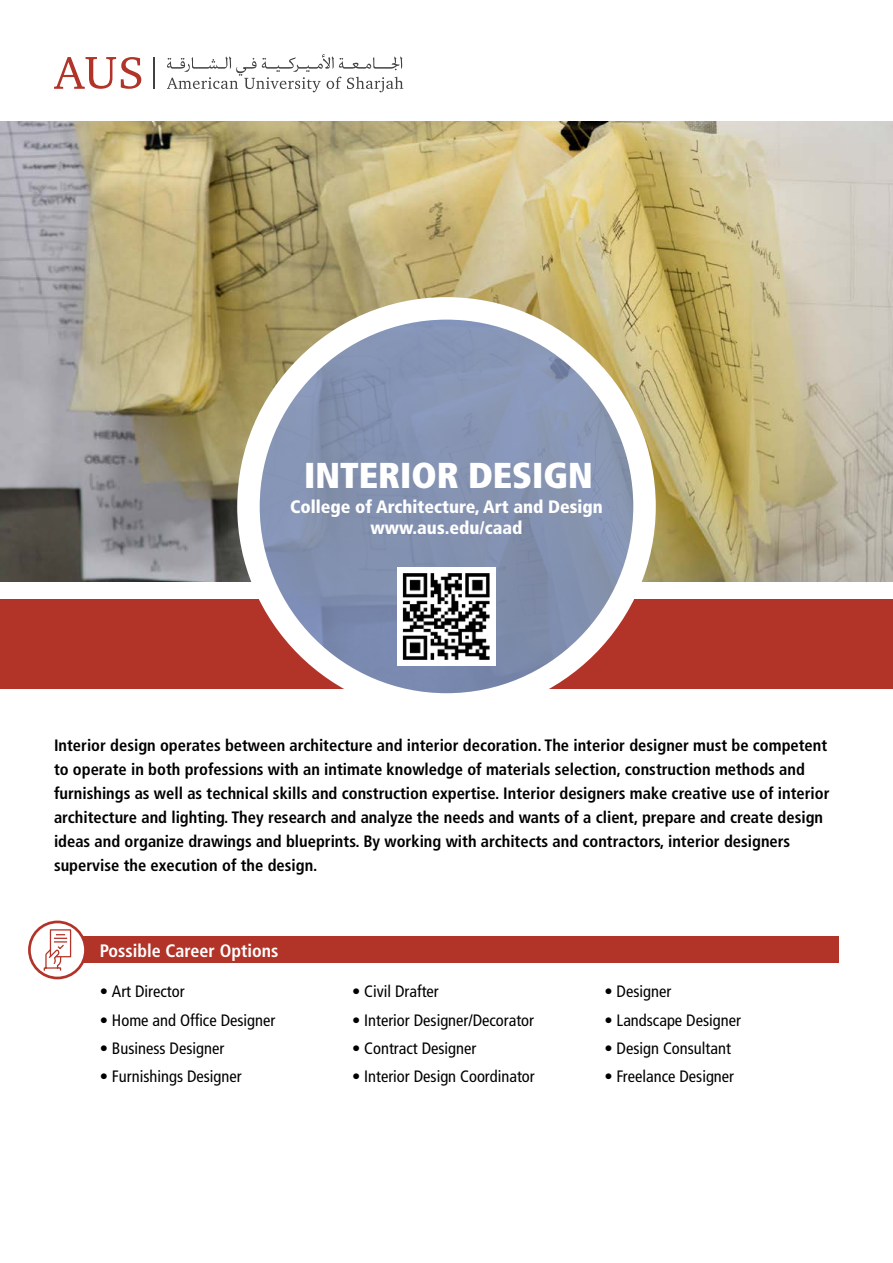
<style>
.page{position:relative;width:893px;height:1263px;background:#fff}
.page>*{position:absolute;margin:0;border:0;box-sizing:border-box;transform-origin:0 0}
.t1{font:900 condensed 36px "Frutiger";color:#fff}
.t2{font:900 condensed 18px/21.6px "Frutiger";color:#fff;text-align:center}
.t3{font:700 condensed 18px "Frutiger";color:#fff}
.t4{font:700 condensed 16.5px/24px "Frutiger";color:#000}
.t5{font:condensed 16.5px "Frutiger";color:#000}
</style>
<div class="page">
<div style="left:0;top:600px;width:893px;height:89px;background:#b23428"></div>
<img style="left:0;top:121px;width:893px;height:461px">
<hr style="left:153px;top:57px;width:2px;height:32px;background:#414042">
<svg style="left:54px;top:57px;width:87px;height:32px"></svg>
<svg style="left:167px;top:54px;width:236px;height:38px"></svg>
<img style="left:248px;top:316px;width:396px;height:377px">
<div style="left:237px;top:297px;width:419px;height:419px;border:22px solid #fff;border-radius:50%"></div>
<img style="left:397px;top:567px;width:99px;height:98px">
<div style="left:54px;top:937px;width:785px;height:26px;background:#b23428"></div>
<svg style="left:29px;top:922px;width:56px;height:56px"></svg>
<div style="left:28px;top:920px;width:59px;height:59px;border:3px solid #b23428;border-radius:50%"></div>
<svg style="left:43px;top:929px;width:29px;height:43px"></svg>
<h1 class="t1" style="left:304px;top:453px;width:290px">INTERIOR DESIGN</h1>
<p class="t2" style="left:290px;top:495px;width:314px">College of Architecture, Art and Design www.aus.edu/caad</p>
<p class="t4" style="left:54px;top:733px;width:777px">Interior design operates between architecture and interior decoration. The interior designer must be competent to operate in both professions with an intimate knowledge of materials selection, construction methods and furnishings as well as technical skills and construction expertise. Interior designers make creative use of interior architecture and lighting. They research and analyze the needs and wants of a client, prepare and create design ideas and organize drawings and blueprints. By working with architects and contractors, interior designers supervise the execution of the design.</p>
<p class="t3" style="left:100px;top:940px;width:180px">Possible Career Options</p>
<p class="t5" style="left:100px;top:982px;width:86px">• Art Director</p>
<p class="t5" style="left:100px;top:1010px;width:177px">• Home and Office Designer</p>
<p class="t5" style="left:100px;top:1038px;width:126px">• Business Designer</p>
<p class="t5" style="left:100px;top:1067px;width:143px">• Furnishings Designer</p>
<p class="t5" style="left:352px;top:982px;width:88px">• Civil Drafter</p>
<p class="t5" style="left:352px;top:1010px;width:183px">• Interior Designer/Decorator</p>
<p class="t5" style="left:352px;top:1038px;width:126px">• Contract Designer</p>
<p class="t5" style="left:352px;top:1067px;width:184px">• Interior Design Coordinator</p>
<p class="t5" style="left:605px;top:982px;width:68px">• Designer</p>
<p class="t5" style="left:605px;top:1010px;width:138px">• Landscape Designer</p>
<p class="t5" style="left:605px;top:1038px;width:128px">• Design Consultant</p>
<p class="t5" style="left:605px;top:1067px;width:131px">• Freelance Designer</p>
</div>
